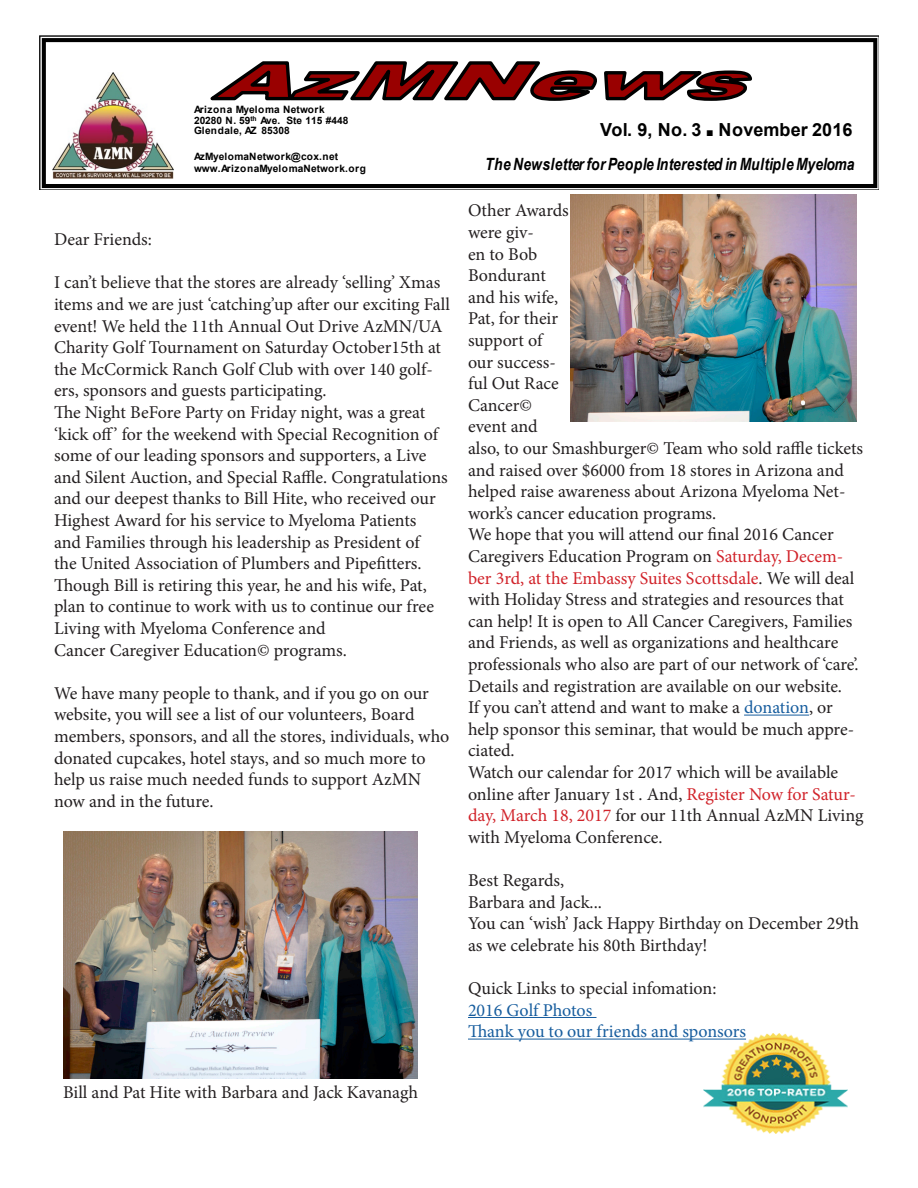
<style>
.page{position:relative;width:918px;height:1188px;background:#fff}
.page>*{position:absolute;margin:0;border:0;box-sizing:border-box;transform-origin:0 0}
.t1{font:18px/21.6px "Minion Pro";letter-spacing:-.005em;color:#231f20}
.t2{font:18px "Minion Pro";letter-spacing:-.005em;color:#175d9e}
.t3{font:700 18px "Arial";letter-spacing:.005em;color:#000}
.t4{font:italic 700 16.95px "Arial Narrow";letter-spacing:.01em;color:#000}
.t5{font:700 10.2px/11.2px "Arial";color:#000}
.s1{font-family:"Times New Roman";font-size:12.45px}
.s2{color:#d1232a}
.s3{color:#175d9e}
</style>
<div class="page">
<svg style="left:39px;top:35px;width:840px;height:155px"></svg>
<hr style="left:744px;top:715px;width:65px;height:1px;background:#175d9e">
<hr style="left:468px;top:1017px;width:129px;height:1px;background:#175d9e">
<hr style="left:468px;top:1039px;width:278px;height:1px;background:#175d9e">
<img style="left:63px;top:832px;width:355px;height:246px">
<img style="left:570px;top:194px;width:287px;height:227px">
<img style="left:704px;top:1033px;width:144px;height:101px">
<p class="t5" style="left:194px;top:104px;width:156px">Arizona Myeloma Network<br>20280 N. 59<sup>th</sup> Ave. Ste 115 #448</p>
<p class="t5" style="left:194px;top:125px;width:97px">Glendale, AZ 85308</p>
<p class="t5" style="left:194px;top:151px;width:173px">AzMyelomaNetwork@cox.net www.ArizonaMyelomaNetwork.org</p>
<p class="t1" style="left:54px;top:229px;width:100px">Dear Friends:</p>
<p class="t1" style="left:54px;top:272px;width:398px">I can’t believe that the stores are already ‘selling’ Xmas items and we are just ‘catching’up after our exciting Fall event! We held the 11th Annual Out Drive AzMN/UA Charity Golf Tournament on Saturday October15th at the McCormick Ranch Golf Club with over 140 golf&shy;ers, sponsors and guests participating.</p>
<p class="t1" style="left:54px;top:402px;width:395px">The Night BeFore Party on Friday night, was a great ‘kick off’ for the weekend with Special Recognition of some of our leading sponsors and supporters, a Live and Silent Auction, and Special Raffle. Congratulations and our deepest thanks to Bill Hite, who received our Highest Award for his service to Myeloma Patients and Families through his leadership as President of<br>the United Association of Plumbers and Pipefitters.<br>Though Bill is retiring this year, he and his wife, Pat, plan to continue to work with us to continue our free Living with Myeloma Conference and<br>Cancer Caregiver Education© programs.</p>
<p class="t1" style="left:54px;top:682px;width:397px">We have many people to thank, and if you go on our website, you will see a list of our volunteers, Board members, sponsors, and all the stores, individuals, who donated cupcakes, hotel stays, and so much more to help us raise much needed funds to support AzMN now and in the future.</p>
<p class="t1" style="left:63px;top:1082px;width:357px">Bill and Pat Hite with Barbara and Jack Kavanagh</p>
<p class="t3" style="left:600px;top:117px;width:254px">Vol. 9, No. 3 <span class="s1">■</span> November 2016</p>
<p class="t4" style="left:485px;top:152px;width:371px">The Newsletter for People Interested in Multiple Myeloma</p>
<p class="t1" style="left:468px;top:200px;width:397px">Other Awards<br>were giv-<br>en to Bob<br>Bondurant<br>and his wife,<br>Pat, for their<br>support of<br>our success-<br>ful Out Race<br>Cancer©<br>event and<br>also, to our Smashburger© Team who sold raffle tickets and raised over $6000 from 18 stores in Arizona and helped raise awareness about Arizona Myeloma Net&shy;work’s cancer education programs.<br>We hope that you will attend our final 2016 Cancer<br>Caregivers Education Program on <span class="s2">Saturday, Decem&shy;ber 3rd, at the Embassy Suites Scottsdale</span>. We will deal with Holiday Stress and strategies and resources that can help! It is open to All Cancer Caregivers, Families and Friends, as well as organizations and healthcare professionals who also are part of our network of ‘care’.<br>Details and registration are available on our website.<br>If you can’t attend and want to make a <span class="s3">donation</span>, or help sponsor this seminar, that would be much appre&shy;ciated.</p>
<p class="t1" style="left:468px;top:762px;width:397px">Watch our calendar for 2017 which will be available online after January 1st . And, <span class="s2">Register Now for Satur&shy;day, March 18, 2017</span> for our 11th Annual AzMN Living with Myeloma Conference.</p>
<p class="t1" style="left:468px;top:870px;width:98px">Best Regards,</p>
<p class="t1" style="left:468px;top:891px;width:393px">Barbara and Jack...<br>You can ‘wish’ Jack Happy Birthday on December 29th as we celebrate his 80th Birthday!</p>
<p class="t1" style="left:468px;top:978px;width:250px">Quick Links to special infomation:</p>
<p class="t2" style="left:468px;top:998px;width:126px">2016 Golf Photos</p>
<p class="t2" style="left:468px;top:1019px;width:280px">Thank you to our friends and sponsors</p>
</div>
